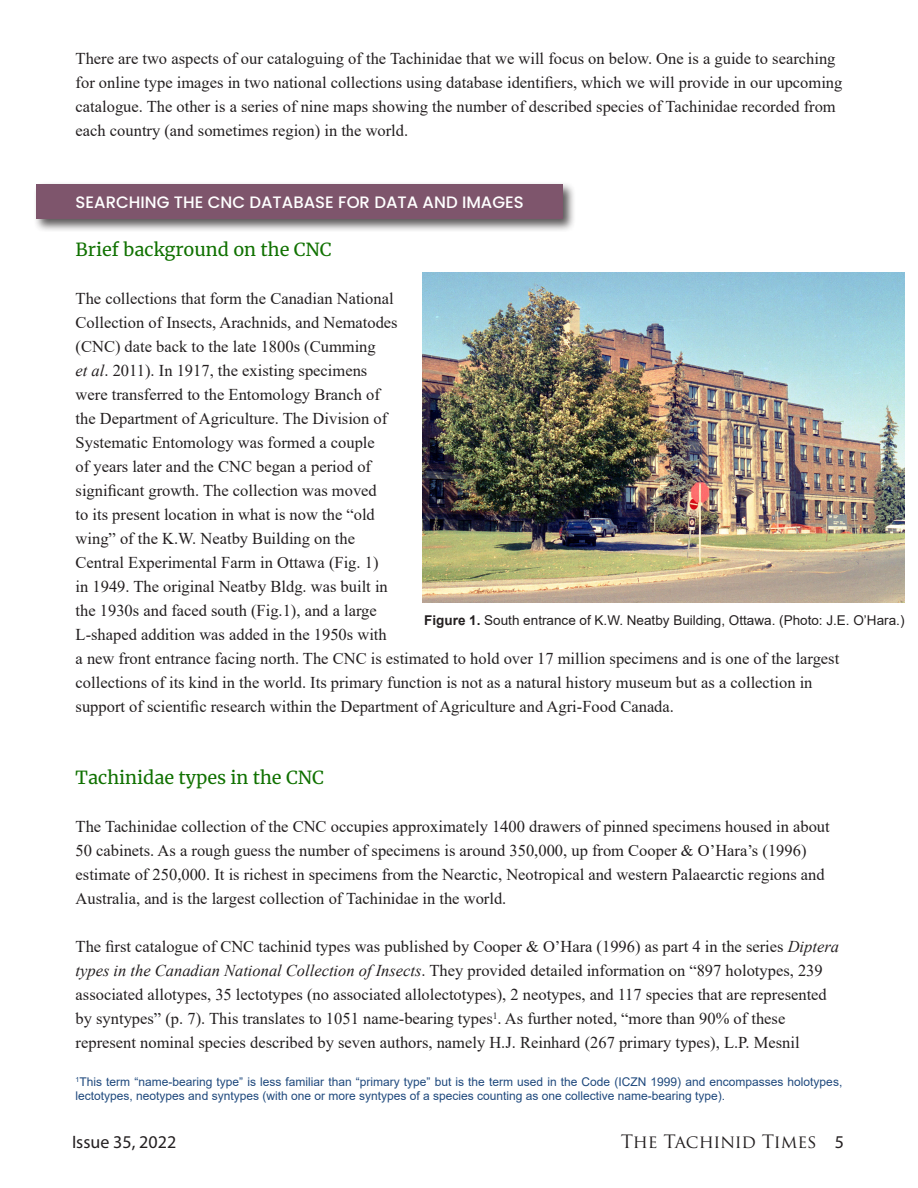
<style>
.page{position:relative;width:918px;height:1188px;background:#fff}
.page>*{position:absolute;margin:0;border:0;box-sizing:border-box;transform-origin:0 0}
.t1{font:18px "Merriweather";color:#107100}
.t2{font:18px "Trajan Pro";letter-spacing:-.02em;color:#231f20}
.t3{font:18px "Myriad Pro";color:#231f20}
.t4{font:16.5px/24px "Times New Roman";color:#231f20}
.t5{font:500 16.5px "Poppins";color:#fff}
.Times_12pt_Body_Text{font:13.5px "Arial";color:#231f20}
.t6{font:12px/14.4px "Arial";color:#1f497d}
.s1{font-style:italic}
.s2{font-weight:700}
.s3{font-family:"Myriad Pro"}
</style>
<div class="page">
<div style="left:33px;top:182px;width:543px;height:50px;background:#231f20;opacity:.75"></div>
<div style="left:36px;top:184px;width:526px;height:35px;background:#7e556c"></div>
<img style="left:423px;top:272px;width:481px;height:330px">
<p class="t4" style="left:76px;top:46px;width:768px">There are two aspects of our cataloguing of the Tachinidae that we will focus on below. One is a guide to searching for online type images in two national collections using database identifiers, which we will provide in our upcoming catalogue. The other is a series of nine maps showing the number of described species of Tachinidae recorded from each country (and sometimes region) in the world.</p>
<p class="t5" style="left:76px;top:193px;width:450px">SEARCHING THE CNC DATABASE FOR DATA AND IMAGES</p>
<p class="t1" style="left:76px;top:237px;width:258px">Brief background on the CNC</p>
<p class="t4" style="left:76px;top:286px;width:765px">The collections that form the Canadian National<br>Collection of Insects, Arachnids, and Nematodes<br>(CNC) date back to the late 1800s (Cumming<br><span class="s1">et al</span>. 2011). In 1917, the existing specimens<br>were transferred to the Entomology Branch of<br>the Department of Agriculture. The Division of<br>Systematic Entomology was formed a couple<br>of years later and the CNC began a period of<br>significant growth. The collection was moved<br>to its present location in what is now the “old<br>wing” of the K.W. Neatby Building on the<br>Central Experimental Farm in Ottawa (Fig. 1)<br>in 1949. The original Neatby Bldg. was built in<br>the 1930s and faced south (Fig.1), and a large<br>L-shaped addition was added in the 1950s with<br>a new front entrance facing north. The CNC is estimated to hold over 17 million specimens and is one of the largest collections of its kind in the world. Its primary function is not as a natural history museum but as a collection in support of scientific research within the Department of Agriculture and Agri-Food Canada.</p>
<p class="Times_12pt_Body_Text" style="left:424px;top:611px;width:482px"><span class="s2">Figure 1.</span> South entrance of K.W. Neatby Building, Ottawa. (Photo: J.E. O’Hara.)</p>
<p class="t1" style="left:76px;top:765px;width:250px">Tachinidae types in the CNC</p>
<p class="t4" style="left:76px;top:814px;width:756px">The Tachinidae collection of the CNC occupies approximately 1400 drawers of pinned specimens housed in about 50 cabinets. As a rough guess the number of specimens is around 350,000, up from Cooper &amp; O’Hara’s (1996) estimate of 250,000. It is richest in specimens from the Nearctic, Neotropical and western Palaearctic regions and Australia, and is the largest collection of Tachinidae in the world.</p>
<p class="t4" style="left:76px;top:934px;width:765px">The first catalogue of CNC tachinid types was published by Cooper &amp; O’Hara (1996) as part 4 in the series <span class="s1">Diptera types in the Canadian National Collection of Insects</span>. They provided detailed information on “897 holotypes, 239 associated allotypes, 35 lectotypes (no associated allolectotypes), 2 neotypes, and 117 species that are represented by syntypes” (p. 7). This translates to 1051 name-bearing types<sup>1</sup>. As further noted, “more than 90% of these represent nominal species described by seven authors, namely H.J. Reinhard (267 primary types), L.P. Mesnil</p>
<p class="t6" style="left:76px;top:1075px;width:768px"><sup>1</sup>This term “name-bearing type” is less familiar than “primary type” but is the term used in the Code (ICZN 1999) and encompasses holotypes, lectotypes, neotypes and syntypes (with one or more syntypes of a species counting as one collective name-bearing type).</p>
<p class="t3" style="left:72px;top:1130px;width:106px">Issue 35, 2022</p>
<p class="t2" style="left:621px;top:1130px;width:225px">The Tachinid Times <span class="s3">5</span></p>
</div>
